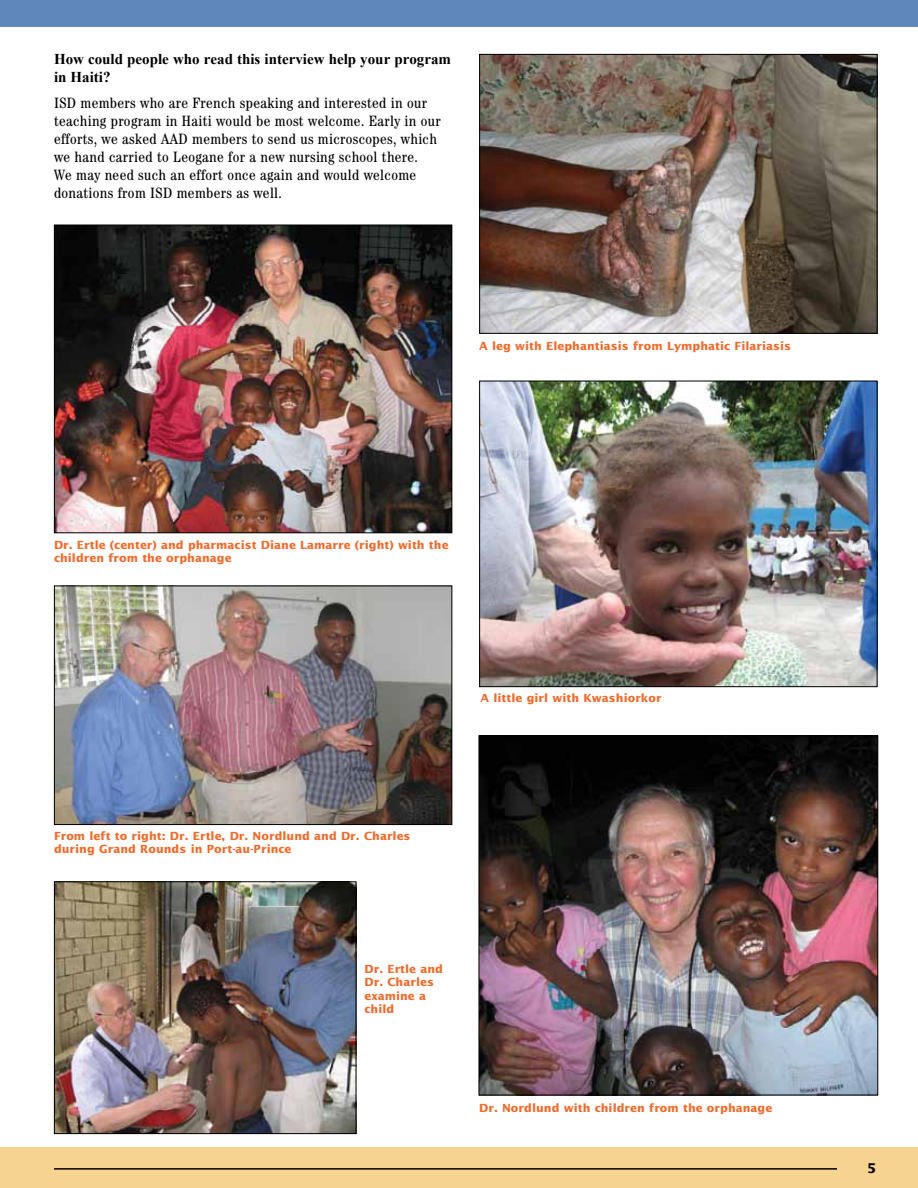
<style>
.page{position:relative;width:918px;height:1188px;background:#fff}
.page>*{position:absolute;margin:0;border:0;box-sizing:border-box;transform-origin:0 0}
.t1{font:condensed 15px/18px "Century";letter-spacing:.025em;color:#000}
.t2{font:700 15px/18px "Times New Roman";color:#000}
.t3{font:700 13.5px "Lucida Sans";color:#000}
.t4{font:700 11.25px/13.5px "Lucida Sans";color:#ec6e31}
</style>
<div class="page">
<div style="left:0;top:1148px;width:918px;height:40px;background:#f7d391"></div>
<div style="left:0;top:0;width:918px;height:27px;background:#6087bb"></div>
<hr style="left:54px;top:1168px;width:783px;height:2px;background:#000">
<img style="left:56px;top:588px;width:394px;height:235px">
<div style="left:54px;top:586px;width:398px;height:239px;border:1px solid #000"></div>
<img style="left:481px;top:56px;width:395px;height:276px">
<div style="left:479px;top:54px;width:399px;height:280px;border:1px solid #000"></div>
<img style="left:481px;top:383px;width:395px;height:302px">
<div style="left:479px;top:381px;width:399px;height:306px;border:1px solid #000"></div>
<img style="left:56px;top:227px;width:394px;height:304px">
<div style="left:54px;top:225px;width:398px;height:308px;border:1px solid #000"></div>
<img style="left:481px;top:737px;width:395px;height:356px">
<div style="left:479px;top:735px;width:399px;height:360px;border:1px solid #000"></div>
<img style="left:56px;top:883px;width:298px;height:249px">
<div style="left:54px;top:881px;width:302px;height:253px;border:1px solid #000"></div>
<h1 class="t2" style="left:54px;top:50px;width:399px">How could people who read this interview help your program in Haiti?</h1>
<p class="t1" style="left:54px;top:94px;width:388px">ISD members who are French speaking and interested in our teaching program in Haiti would be most welcome. Early in our efforts, we asked AAD members to send us microscopes, which we hand carried to Leogane for a new nursing school there.<br>We may need such an effort once again and would welcome donations from ISD members as well.</p>
<p class="t4" style="left:479px;top:339px;width:314px">A leg with Elephantiasis from Lymphatic Filariasis</p>
<p class="t4" style="left:54px;top:538px;width:396px">Dr. Ertle (center) and pharmacist Diane Lamarre (right) with the children from the orphanage</p>
<p class="t4" style="left:481px;top:691px;width:183px">A little girl with Kwashiorkor</p>
<p class="t4" style="left:54px;top:829px;width:358px">From left to right: Dr. Ertle, Dr. Nordlund and Dr. Charles during Grand Rounds in Port-au-Prince</p>
<p class="t4" style="left:364px;top:962px;width:80px">Dr. Ertle and<br>Dr. Charles examine a child</p>
<p class="t4" style="left:479px;top:1101px;width:295px">Dr. Nordlund with children from the orphanage</p>
<p class="t3" style="left:867px;top:1160px;width:11px">5</p>
</div>
